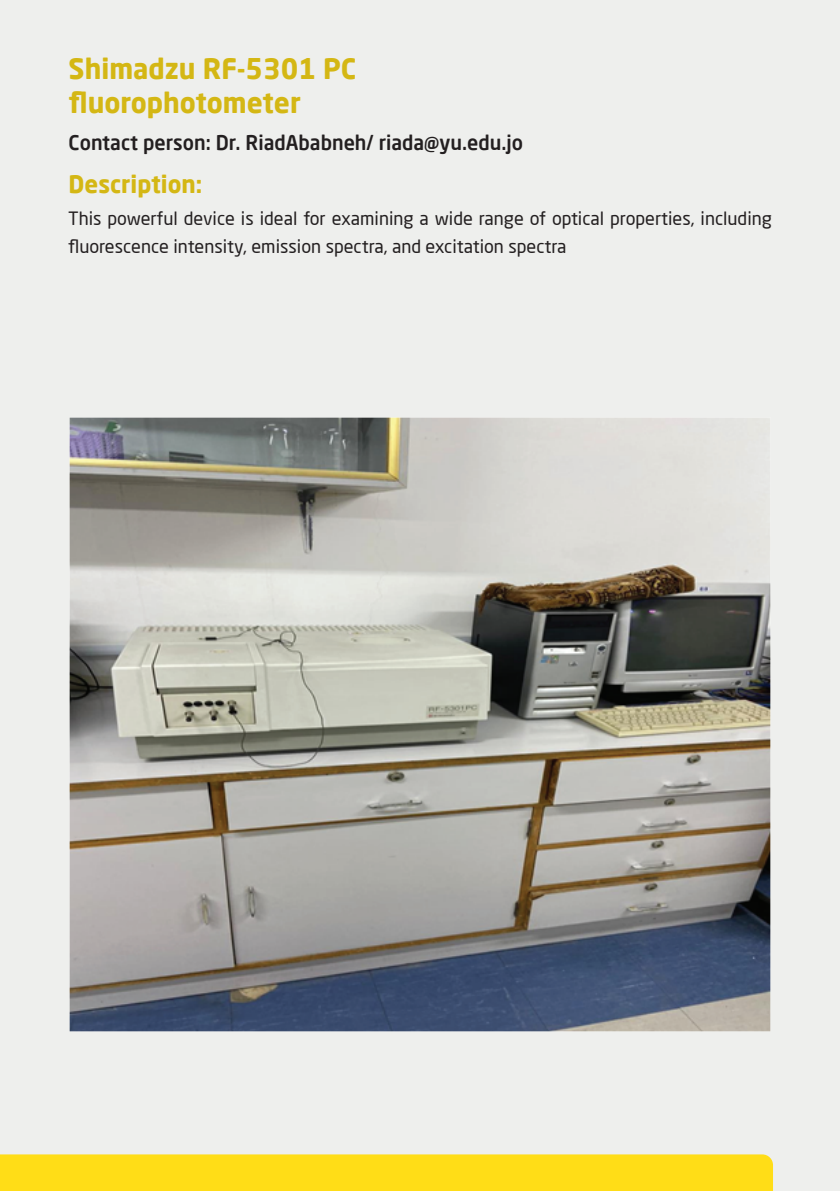
<style>
.page{position:relative;width:840px;height:1191px;background:#fff}
.page>*{position:absolute;margin:0;border:0;box-sizing:border-box;transform-origin:0 0}
.t1{font:700 28px/34px "Neo Sans W23";color:#d4b714}
.t2{font:700 24px "Neo Sans W23";color:#d4b714}
.t3{font:500 20.2px "Neo Sans W23";color:#231f20}
.t4{font:18px/28px "Neo Sans W23";color:#231f20}
</style>
<div class="page">
<div style="left:0;top:0;width:839px;height:1191px;background:#eeefed"></div>
<div style="left:0;top:1154px;width:772px;height:37px;background:#ffdd17"></div>
<img style="left:69px;top:417px;width:702px;height:615px">
<h1 class="t1" style="left:69px;top:52px;width:289px">Shimadzu RF-5301 PC fluorophotometer</h1>
<p class="t3" style="left:69px;top:127px;width:455px">Contact person: Dr. RiadAbabneh/ riada@yu.edu.jo</p>
<h2 class="t2" style="left:69px;top:166px;width:135px">Description:</h2>
<p class="t4" style="left:68px;top:205px;width:705px">This powerful device is ideal for examining a wide range of optical properties, including fluorescence intensity, emission spectra, and excitation spectra</p>
</div>
